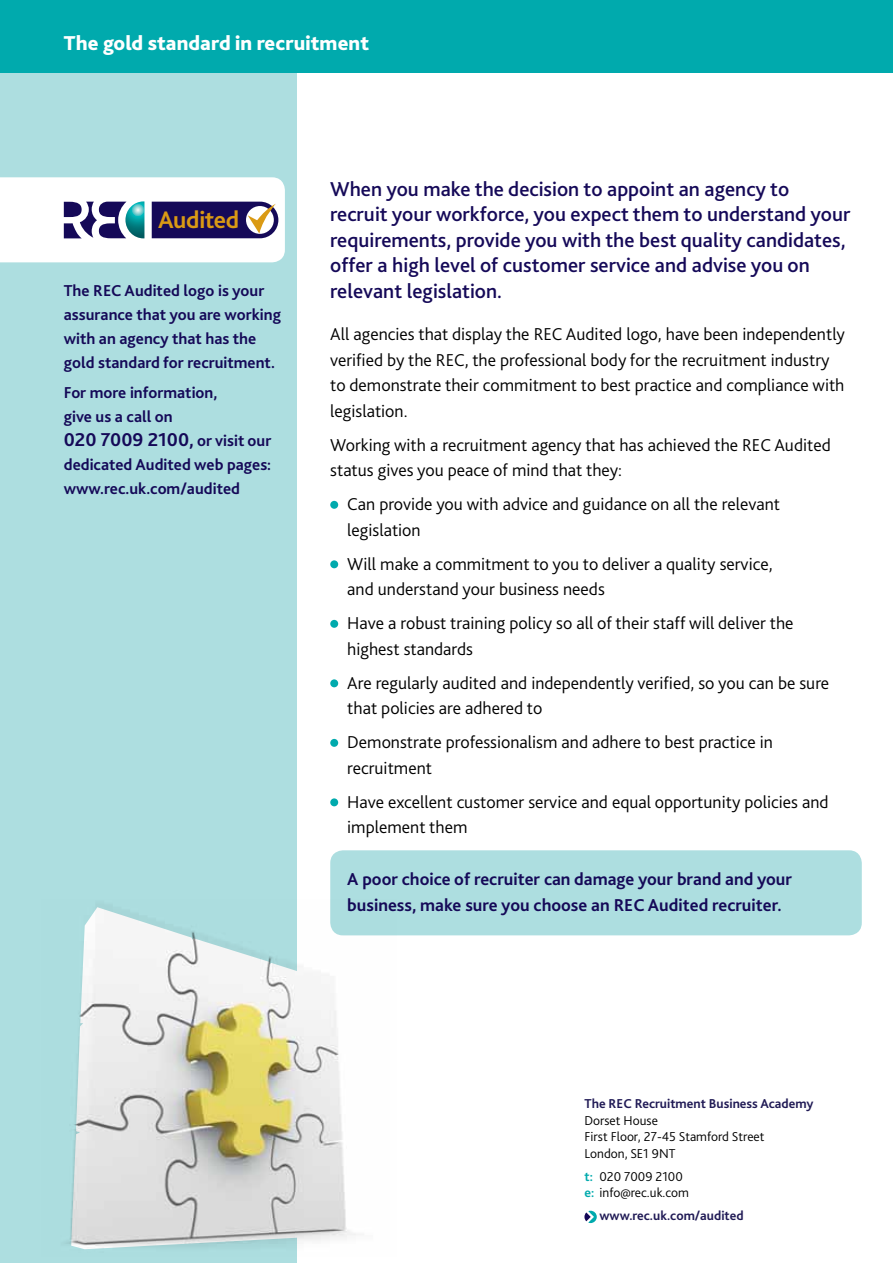
<style>
.page{position:relative;width:893px;height:1263px;background:#fff}
.page>*{position:absolute;margin:0;border:0;box-sizing:border-box;transform-origin:0 0}
.t1{font:700 24.9px "Bliss 2";letter-spacing:-.015em;color:#da9a14}
.t2{font:500 21px/25.5px "Bliss 2";color:#150958}
.t3{font:800 21px "Bliss 2";letter-spacing:.005em;color:#fff}
.t4{font:700 19.5px "Bliss 2";color:#150958}
.t5{font:300 18px/25.5px "Bliss 2";color:#000}
.t6{font:700 18px/25.5px "Bliss 2";color:#150958}
.t7{font:700 16.5px/24px "Bliss 2";color:#150958}
.t8{font:300 13.5px/16.5px "Bliss 2";color:#000}
.t9{font:700 13.5px "Bliss 2";color:#201a55}
.s1{font-size:16.5px}
.s2{font-weight:700;color:#02aaad}
</style>
<div class="page">
<div style="left:0;top:38px;width:296px;height:1225px;background:#addee0"></div>
<div style="left:0;top:0;width:893px;height:72px;background:#00aaad"></div>
<div style="left:330px;top:501px;width:8px;height:8px;background:#00aaad;border-radius:50%"></div>
<div style="left:330px;top:560px;width:8px;height:8px;background:#00aaad;border-radius:50%"></div>
<div style="left:330px;top:620px;width:8px;height:8px;background:#00aaad;border-radius:50%"></div>
<div style="left:330px;top:679px;width:8px;height:8px;background:#00aaad;border-radius:50%"></div>
<div style="left:330px;top:739px;width:8px;height:8px;background:#00aaad;border-radius:50%"></div>
<div style="left:330px;top:798px;width:8px;height:8px;background:#00aaad;border-radius:50%"></div>
<div style="left:330px;top:850px;width:532px;height:85px;background:#addee0;border-radius:13px"></div>
<svg style="left:584px;top:1210px;width:13px;height:14px"></svg>
<svg style="left:0;top:177px;width:285px;height:85px;background:#c6c7d7"></svg>
<img style="left:65px;top:900px;width:331px;height:356px">
<p class="t3" style="left:64px;top:30px;width:307px">The gold standard in recruitment</p>
<h1 class="t1" style="left:158px;top:204px;width:83px">Audited</h1>
<p class="t7" style="left:64px;top:278px;width:219px">The REC Audited logo is your assurance that you are working with an agency that has the gold standard for recruitment.</p>
<p class="t7" style="left:64px;top:380px;width:155px">For more information, give us a call on</p>
<p class="t4" style="left:64px;top:427px;width:209px">020 7009 2100, <span class="s1">or visit our</span></p>
<p class="t7" style="left:64px;top:452px;width:209px">dedicated Audited web pages: www.rec.uk.com/audited</p>
<p class="t2" style="left:330px;top:175px;width:522px">When you make the decision to appoint an agency to recruit your workforce, you expect them to understand your requirements, provide you with the best quality candidates, offer a high level of customer service and advise you on relevant legislation.</p>
<p class="t5" style="left:330px;top:321px;width:516px">All agencies that display the REC Audited logo, have been independently verified by the REC, the professional body for the recruitment industry to demonstrate their commitment to best practice and compliance with legislation.</p>
<p class="t5" style="left:330px;top:432px;width:502px">Working with a recruitment agency that has achieved the REC Audited status gives you peace of mind that they:</p>
<p class="t5" style="left:347px;top:491px;width:434px">Can provide you with advice and guidance on all the relevant legislation</p>
<p class="t5" style="left:347px;top:551px;width:427px">Will make a commitment to you to deliver a quality service, and understand your business needs</p>
<p class="t5" style="left:347px;top:610px;width:448px">Have a robust training policy so all of their staff will deliver the highest standards</p>
<p class="t5" style="left:347px;top:670px;width:483px">Are regularly audited and independently verified, so you can be sure that policies are adhered to</p>
<p class="t5" style="left:347px;top:729px;width:427px">Demonstrate professionalism and adhere to best practice in recruitment</p>
<p class="t5" style="left:347px;top:789px;width:483px">Have excellent customer service and equal opportunity policies and implement them</p>
<p class="t6" style="left:347px;top:866px;width:446px">A poor choice of recruiter can damage your brand and your business, make sure you choose an REC Audited recruiter.</p>
<p class="t9" style="left:584px;top:1095px;width:231px">The REC Recruitment Business Academy</p>
<p class="t8" style="left:584px;top:1111px;width:182px">Dorset House<br>First Floor, 27-45 Stamford Street<br>London, SE1 9NT</p>
<p class="t8" style="left:584px;top:1167px;width:106px"><span class="s2">t:</span> 020 7009 2100 <span class="s2">e:</span> info@rec.uk.com</p>
<p class="t9" style="left:599px;top:1207px;width:146px">www.rec.uk.com/audited</p>
</div>
